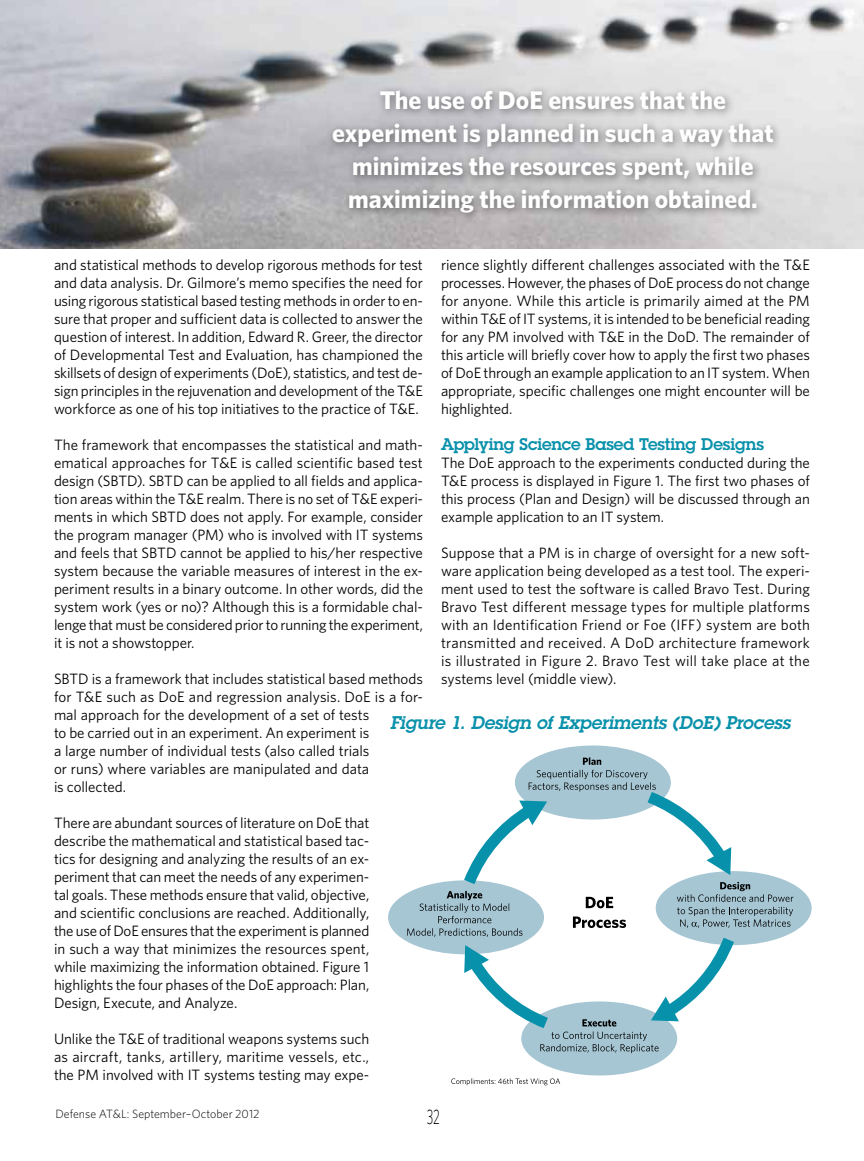
<style>
.page{position:relative;width:864px;height:1161px;background:#fff}
.page>*{position:absolute;margin:0;border:0;box-sizing:border-box;transform-origin:0 0}
.t1{font:700 25.5px/33px "Whitney";color:#fff;text-align:center}
.t2{font:300 21px "Whitney";color:#000;scale:.6 1}
.t3{font:italic 600 18px "Lubalin Graph";letter-spacing:-.005em;color:#0991ab}
.subhead1{font:600 16.5px "Lubalin Graph";letter-spacing:-.005em;color:#0991ab}
.body_text{font:15px/18px "Whitney";letter-spacing:-.005em;color:#000;text-align:justify}
.t4{font:300 12px "Whitney";letter-spacing:.005em;color:#000}
</style>
<div class="page">
<div style="left:388px;top:880px;width:156px;height:74px;background:#a6c6d3;border-radius:50%"></div>
<div style="left:515px;top:746px;width:156px;height:74px;background:#a6c6d3;border-radius:50%"></div>
<div style="left:656px;top:871px;width:156px;height:74px;background:#a6c6d3;border-radius:50%"></div>
<div style="left:521px;top:1001px;width:156px;height:75px;background:#a6c6d3;border-radius:50%"></div>
<svg style="left:451px;top:1078px;width:109px;height:7px"></svg>
<svg style="left:407px;top:757px;width:386px;height:296px"></svg>
<img style="left:0;top:0;width:864px;height:248px">
<div style="left:327px;top:84px;width:455px;height:139px;background:#000;opacity:.45"></div>
<h1 class="t1" style="left:332px;top:83px;width:443px">The use of DoE ensures that the experiment is planned in such a way that minimizes the resources spent, while maximizing the information obtained.</h1>
<p class="body_text" style="left:54px;top:255px;width:371px">and statistical methods to develop rigorous methods for test and data analysis. Dr. Gilmore’s memo specifies the need for using rigorous statistical based testing methods in order to en&shy;sure that proper and sufficient data is collected to answer the question of interest. In addition, Edward R. Greer, the director of Developmental Test and Evaluation, has championed the skillsets of design of experiments (DoE), statistics, and test de&shy;sign principles in the rejuvenation and development of the T&amp;E workforce as one of his top initiatives to the practice of T&amp;E.</p>
<p class="body_text" style="left:54px;top:435px;width:371px">The framework that encompasses the statistical and math&shy;ematical approaches for T&amp;E is called scientific based test design (SBTD). SBTD can be applied to all fields and applica&shy;tion areas within the T&amp;E realm. There is no set of T&amp;E experi&shy;ments in which SBTD does not apply. For example, consider the program manager (PM) who is involved with IT systems and feels that SBTD cannot be applied to his/her respective system because the variable measures of interest in the ex&shy;periment results in a binary outcome. In other words, did the system work (yes or no)? Although this is a formidable chal&shy;lenge that must be considered prior to running the experiment, it is not a showstopper.</p>
<p class="body_text" style="left:54px;top:669px;width:370px;text-align:left">SBTD is a framework that includes statistical based methods for T&amp;E such as DoE and regression analysis. DoE is a for&shy;mal approach for the development of a set of tests<br>to be carried out in an experiment. An experiment is<br>a large number of individual tests (also called trials<br>or runs) where variables are manipulated and data<br>is collected.</p>
<p class="body_text" style="left:54px;top:813px;width:317px">There are abundant sources of literature on DoE that describe the mathematical and statistical based tac&shy;tics for designing and analyzing the results of an ex&shy;periment that can meet the needs of any experimen&shy;tal goals. These methods ensure that valid, objective, and scientific conclusions are reached. Additionally, the use of DoE ensures that the experiment is planned in such a way that minimizes the resources spent, while maximizing the information obtained. Figure 1 highlights the four phases of the DoE approach: Plan, Design, Execute, and Analyze.</p>
<p class="body_text" style="left:54px;top:1029px;width:317px">Unlike the T&amp;E of traditional weapons systems such as aircraft, tanks, artillery, maritime vessels, etc., the PM involved with IT systems testing may expe-</p>
<p class="body_text" style="left:441px;top:255px;width:370px">rience slightly different challenges associated with the T&amp;E processes. However, the phases of DoE process do not change for anyone. While this article is primarily aimed at the PM within T&amp;E of IT systems, it is intended to be beneficial reading for any PM involved with T&amp;E in the DoD. The remainder of this article will briefly cover how to apply the first two phases of DoE through an example application to an IT system. When appropriate, specific challenges one might encounter will be highlighted.</p>
<h3 class="subhead1" style="left:441px;top:433px;width:324px">Applying Science Based Testing Designs</h3>
<p class="body_text" style="left:441px;top:453px;width:370px">The DoE approach to the experiments conducted during the T&amp;E process is displayed in Figure 1. The first two phases of this process (Plan and Design) will be discussed through an example application to an IT system.</p>
<p class="body_text" style="left:441px;top:543px;width:371px">Suppose that a PM is in charge of oversight for a new soft&shy;ware application being developed as a test tool. The experi&shy;ment used to test the software is called Bravo Test. During Bravo Test different message types for multiple platforms with an Identification Friend or Foe (IFF) system are both transmitted and received. A DoD architecture framework is illustrated in Figure 2. Bravo Test will take place at the systems level (middle view).</p>
<p class="t3" style="left:390px;top:711px;width:402px">Figure 1. Design of Experiments (DoE) Process</p>
<p class="t4" style="left:56px;top:1106px;width:206px">Defense AT&amp;L: September–October 2012</p>
<h2 class="t2" style="left:427px;top:1102px;width:23px">32</h2>
</div>
